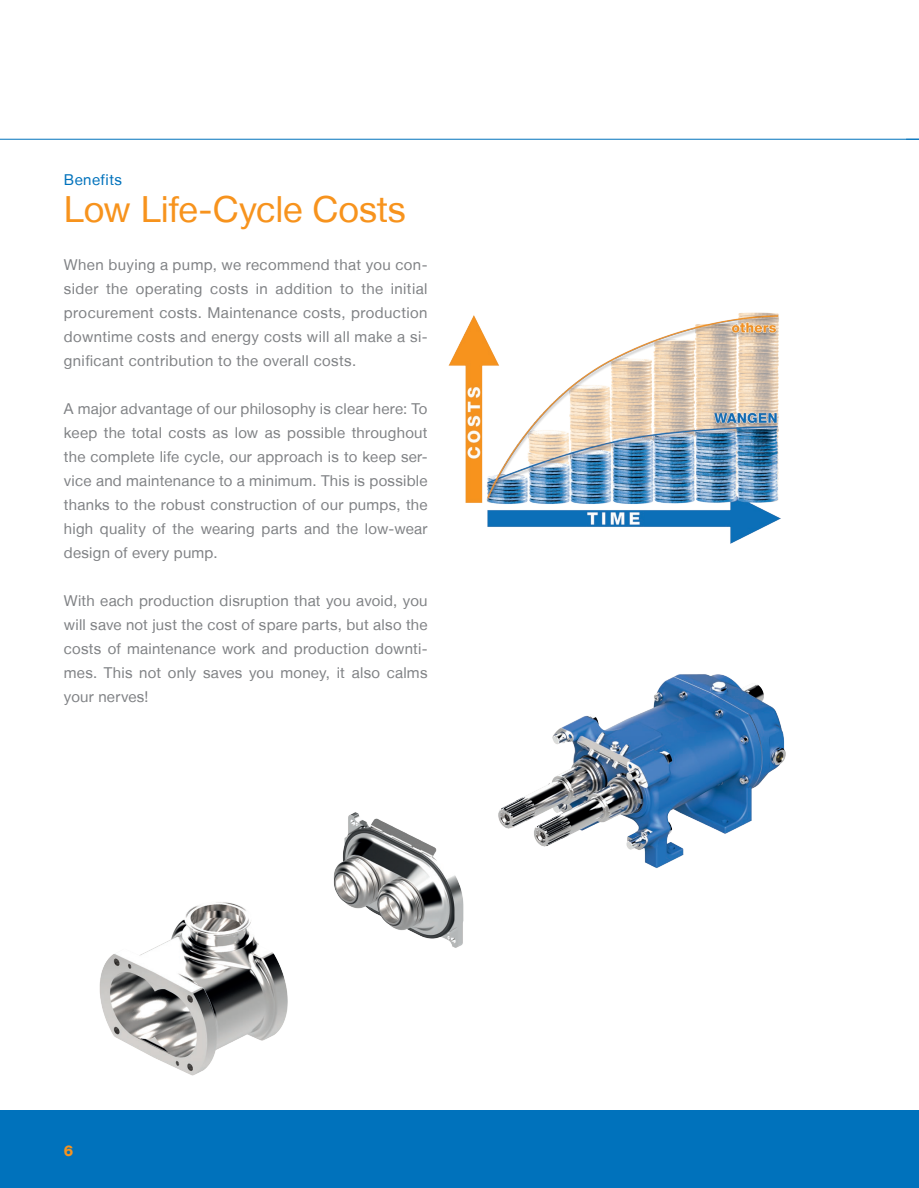
<style>
.page{position:relative;width:919px;height:1188px;background:#fff}
.page>*{position:absolute;margin:0;border:0;box-sizing:border-box;transform-origin:0 0}
.t1{font:36px "Helvetica Neue LT";letter-spacing:-.005em;color:#f7931d}
.t2{font:15px/24px "Helvetica Neue LT";letter-spacing:.02em;color:#808285;text-align:justify}
.t3{font:15px "Helvetica Neue LT";letter-spacing:.03em;color:#0072bc}
.t4{font:800 15px "Helvetica Neue LT";color:#f7931d}
</style>
<div class="page">
<div style="left:0;top:1109px;width:918px;height:78px;background:#0072bc"></div>
<hr style="left:0;top:139px;width:918px;height:1px;background:#0072bc">
<img style="left:448px;top:312px;width:333px;height:232px">
<img style="left:498px;top:674px;width:288px;height:194px">
<img style="left:333px;top:812px;width:131px;height:136px">
<img style="left:99px;top:902px;width:189px;height:174px">
<p class="t3" style="left:64px;top:170px;width:60px">Benefits</p>
<h1 class="t1" style="left:64px;top:187px;width:343px">Low Life-Cycle Costs</h1>
<p class="t2" style="left:64px;top:252px;width:365px">When buying a pump, we recommend that you con&shy;sider the operating costs in addition to the initial procurement costs. Maintenance costs, production downtime costs and energy costs will all make a si&shy;gnificant contribution to the overall costs.</p>
<p class="t2" style="left:64px;top:396px;width:365px">A major advantage of our philosophy is clear here: To keep the total costs as low as possible throughout the complete life cycle, our approach is to keep ser&shy;vice and maintenance to a minimum. This is possible thanks to the robust construction of our pumps, the high quality of the wearing parts and the low-wear design of every pump.</p>
<p class="t2" style="left:64px;top:588px;width:365px">With each production disruption that you avoid, you will save not just the cost of spare parts, but also the costs of maintenance work and production downti&shy;mes. This not only saves you money, it also calms your nerves!</p>
<p class="t4" style="left:64px;top:1142px;width:11px">6</p>
</div>
